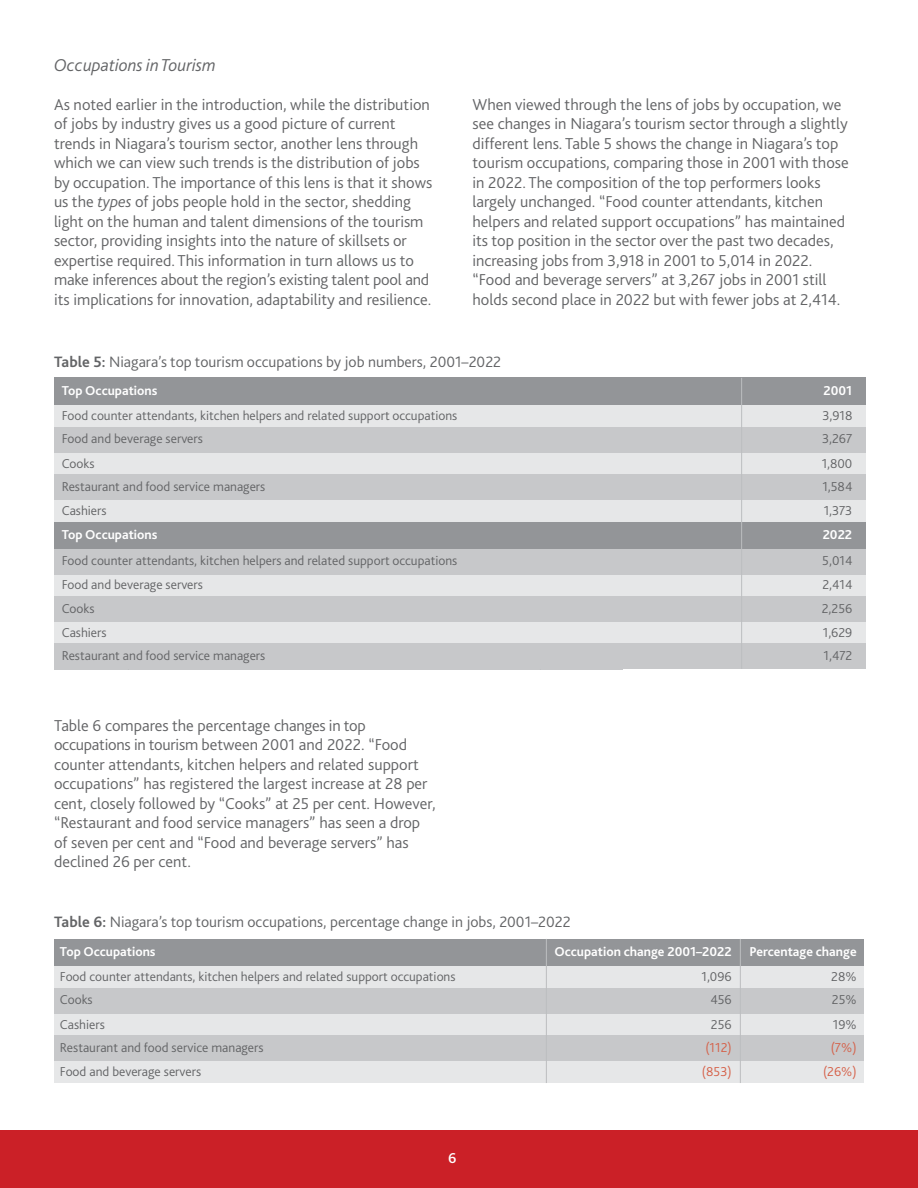
<style>
.page{position:relative;width:918px;height:1188px;background:#fff}
.page>*{position:absolute;margin:0;border:0;box-sizing:border-box;transform-origin:0 0}
.t1{font:italic 300 18px "Bliss 2";color:#636466}
.t2{font:300 16.5px/19.5px "Bliss 2";color:#636466}
.t3{font:300 15.75px "Bliss 2";color:#636466}
.t4{font:500 15px "Bliss 2";color:#fff}
.t5{font:300 13.5px/23.1px "Bliss 2";color:#636466}
.t6{font:700 13.5px "Bliss 2";color:#fff}
.t7{font:300 13.5px "Bliss 2";color:#d56048}
.s1{font-style:italic}
.s2{font-weight:700}
</style>
<div class="page">
<div style="left:0;top:1130px;width:918px;height:58px;background:#cb2027"></div>
<div style="left:54px;top:645px;width:569px;height:25px;background:#c7c8ca"></div>
<hr style="left:128px;top:379px;width:1px;height:291px;background:#bcbec0">
<hr style="left:540px;top:379px;width:1px;height:291px;background:#bcbec0">
<div style="left:54px;top:378px;width:811px;height:27px;background:#939598"></div>
<div style="left:54px;top:522px;width:811px;height:27px;background:#939598"></div>
<div style="left:54px;top:405px;width:811px;height:22px;background:#e6e7e8"></div>
<div style="left:54px;top:500px;width:811px;height:22px;background:#e6e7e8"></div>
<div style="left:54px;top:452px;width:811px;height:23px;background:#e6e7e8"></div>
<div style="left:54px;top:574px;width:811px;height:23px;background:#e6e7e8"></div>
<div style="left:54px;top:622px;width:811px;height:22px;background:#e6e7e8"></div>
<div style="left:54px;top:475px;width:811px;height:25px;background:#c7c8ca"></div>
<div style="left:54px;top:427px;width:811px;height:25px;background:#c7c8ca"></div>
<div style="left:54px;top:644px;width:811px;height:25px;background:#c7c8ca"></div>
<div style="left:54px;top:549px;width:811px;height:25px;background:#c7c8ca"></div>
<div style="left:54px;top:597px;width:811px;height:25px;background:#c7c8ca"></div>
<hr style="left:741px;top:378px;width:1px;height:291px;background:#bcbec0">
<div style="left:54px;top:939px;width:810px;height:27px;background:#939598"></div>
<div style="left:54px;top:966px;width:810px;height:22px;background:#e6e7e8"></div>
<div style="left:54px;top:1061px;width:810px;height:22px;background:#e6e7e8"></div>
<div style="left:54px;top:1013px;width:810px;height:23px;background:#e6e7e8"></div>
<div style="left:54px;top:1036px;width:810px;height:25px;background:#c7c8ca"></div>
<div style="left:54px;top:988px;width:810px;height:25px;background:#c7c8ca"></div>
<hr style="left:546px;top:939px;width:1px;height:144px;background:#bcbec0">
<hr style="left:740px;top:939px;width:1px;height:144px;background:#bcbec0">
<p class="t1" style="left:54px;top:54px;width:163px">Occupations in Tourism</p>
<p class="t2" style="left:54px;top:94px;width:380px">As noted earlier in the introduction, while the distribution of jobs by industry gives us a good picture of current trends in Niagara’s tourism sector, another lens through which we can view such trends is the distribution of jobs by occupation. The importance of this lens is that it shows us the <span class="s1">types</span> of jobs people hold in the sector, shedding light on the human and talent dimensions of the tourism sector, providing insights into the nature of skillsets or expertise required. This information in turn allows us to make inferences about the region’s existing talent pool and its implications for innovation, adaptability and resilience.</p>
<p class="t2" style="left:473px;top:94px;width:378px">When viewed through the lens of jobs by occupation, we see changes in Niagara’s tourism sector through a slightly different lens. Table 5 shows the change in Niagara’s top tourism occupations, comparing those in 2001 with those in 2022. The composition of the top performers looks largely unchanged. “Food counter attendants, kitchen helpers and related support occupations” has maintained its top position in the sector over the past two decades, increasing jobs from 3,918 in 2001 to 5,014 in 2022. “Food and beverage servers” at 3,267 jobs in 2001 still holds second place in 2022 but with fewer jobs at 2,414.</p>
<p class="t3" style="left:54px;top:352px;width:449px"><span class="s2">Table 5:</span> Niagara’s top tourism occupations by job numbers, 2001–2022</p>
<p class="t6" style="left:61px;top:383px;width:60px">NOC Code</p>
<p class="t6" style="left:823px;top:382px;width:30px">2001</p>
<p class="t6" style="left:62px;top:382px;width:97px">Top Occupations</p>
<p class="t5" style="left:62px;top:404px;width:397px">Food counter attendants, kitchen helpers and related support occupations</p>
<p class="t5" style="left:822px;top:404px;width:32px">3,918</p>
<p class="t5" style="left:62px;top:427px;width:143px">Food and beverage servers</p>
<p class="t5" style="left:822px;top:427px;width:32px">3,267</p>
<p class="t5" style="left:62px;top:451px;width:34px">Cooks</p>
<p class="t5" style="left:822px;top:451px;width:32px">1,800</p>
<p class="t5" style="left:62px;top:474px;width:205px">Restaurant and food service managers</p>
<p class="t5" style="left:822px;top:474px;width:32px">1,584</p>
<p class="t5" style="left:62px;top:499px;width:46px">Cashiers</p>
<p class="t5" style="left:824px;top:499px;width:30px">1,373</p>
<p class="t6" style="left:62px;top:526px;width:97px">Top Occupations</p>
<p class="t6" style="left:823px;top:526px;width:31px">2022</p>
<p class="t5" style="left:62px;top:549px;width:397px">Food counter attendants, kitchen helpers and related support occupations</p>
<p class="t5" style="left:62px;top:596px;width:34px">Cooks</p>
<p class="t5" style="left:62px;top:573px;width:143px">Food and beverage servers</p>
<p class="t5" style="left:62px;top:620px;width:46px">Cashiers</p>
<p class="t5" style="left:822px;top:549px;width:32px">5,014</p>
<p class="t5" style="left:822px;top:596px;width:32px">2,256</p>
<p class="t5" style="left:822px;top:573px;width:32px">2,414</p>
<p class="t5" style="left:823px;top:620px;width:31px">1,629</p>
<p class="t5" style="left:62px;top:643px;width:205px">Restaurant and food service managers</p>
<p class="t5" style="left:824px;top:643px;width:30px">1,472</p>
<p class="t2" style="left:54px;top:715px;width:383px">Table 6 compares the percentage changes in top occupations in tourism between 2001 and 2022. “Food counter attendants, kitchen helpers and related support occupations” has registered the largest increase at 28 per cent, closely followed by “Cooks” at 25 per cent. However, “Restaurant and food service managers” has seen a drop of seven per cent and “Food and beverage servers” has declined 26 per cent.</p>
<p class="t3" style="left:54px;top:912px;width:518px"><span class="s2">Table 6:</span> Niagara’s top tourism occupations, percentage change in jobs, 2001–2022</p>
<p class="t6" style="left:555px;top:943px;width:179px">Occupation change 2001–2022</p>
<p class="t6" style="left:749px;top:943px;width:109px">Percentage change</p>
<p class="t5" style="left:702px;top:965px;width:32px">1,096</p>
<p class="t5" style="left:831px;top:965px;width:27px">28%</p>
<p class="t6" style="left:60px;top:943px;width:97px">Top Occupations</p>
<p class="t5" style="left:60px;top:965px;width:397px">Food counter attendants, kitchen helpers and related support occupations</p>
<p class="t5" style="left:60px;top:988px;width:34px">Cooks</p>
<p class="t5" style="left:710px;top:988px;width:23px">456</p>
<p class="t5" style="left:832px;top:988px;width:26px">25%</p>
<p class="t5" style="left:60px;top:1012px;width:205px">Cashiers<br>Restaurant and food service managers</p>
<p class="t5" style="left:711px;top:1012px;width:22px">256</p>
<p class="t5" style="left:833px;top:1012px;width:25px">19%</p>
<p class="t7" style="left:705px;top:1039px;width:28px">(112)</p>
<p class="t7" style="left:831px;top:1039px;width:27px">(7%)</p>
<p class="t5" style="left:60px;top:1060px;width:143px">Food and beverage servers</p>
<p class="t7" style="left:702px;top:1063px;width:31px">(853)</p>
<p class="t7" style="left:823px;top:1063px;width:35px">(26%)</p>
<p class="t4" style="left:448px;top:1149px;width:10px">6</p>
</div>
